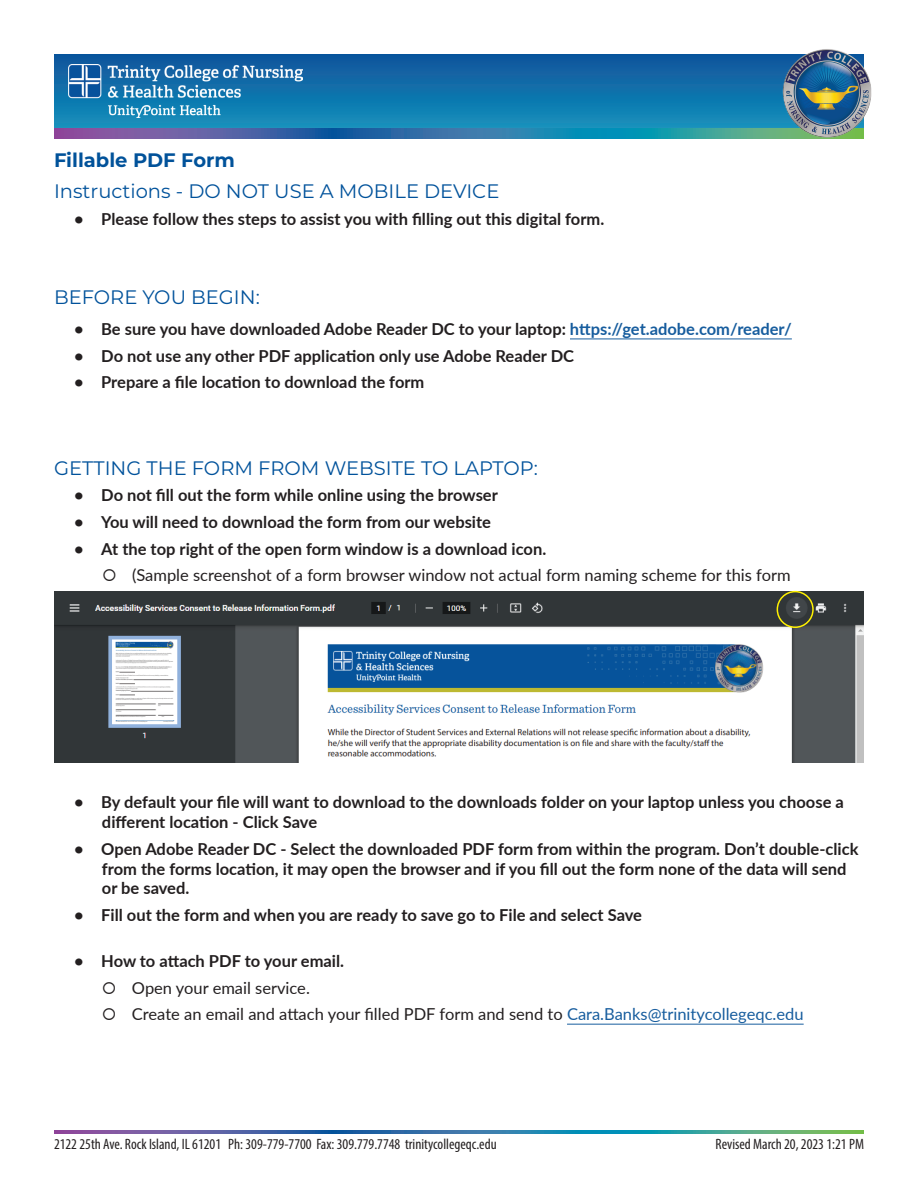
<style>
.page{position:relative;width:918px;height:1188px;background:#fff}
.page>*{position:absolute;margin:0;border:0;box-sizing:border-box;transform-origin:0 0}
.t1{font:19.5px "Montserrat";color:#01529b}
.t2{font:700 19.5px "Montserrat";color:#01529a}
.t3{font:700 16.5px/19.8px "Lato";color:#231f20}
.t4{font:16.5px/26.5px "Lato";color:#231f20}
.t5{font:condensed 15px "Myriad Pro";color:#231f20}
.s1{color:#175d9e}
</style>
<div class="page">
<svg style="left:54px;top:127px;width:729px;height:11px;background:#3b79a7"></svg>
<svg style="left:54px;top:1131px;width:810px;height:3px;background:#437d9e"></svg>
<div style="left:54px;top:54px;width:810px;height:73px;background:linear-gradient(to bottom,#10539b,#138fbb)"></div>
<img style="left:68px;top:65px;width:234px;height:53px">
<img style="left:783px;top:49px;width:88px;height:89px">
<hr style="left:567px;top:1024px;width:237px;height:1px;background:#175d9e">
<img style="left:54px;top:591px;width:810px;height:171px">
<hr style="left:570px;top:339px;width:222px;height:1px;background:#175d9e">
<div style="left:777px;top:591px;width:37px;height:37px;border:2px solid #fff101;border-radius:50%"></div>
<p class="t2" style="left:54px;top:146px;width:182px">Fillable PDF Form</p>
<p class="t1" style="left:54px;top:178px;width:447px">Instructions - DO NOT USE A MOBILE DEVICE</p>
<p class="t3" style="left:74px;top:208px;width:532px">• Please follow thes steps to assist you with filling out this digital form.</p>
<p class="t1" style="left:54px;top:284px;width:207px">BEFORE YOU BEGIN:</p>
<p class="t3" style="left:74px;top:318px;width:719px">• Be sure you have downloaded Adobe Reader DC to your laptop: <span class="s1">https://get.adobe.com/reader/</span></p>
<p class="t3" style="left:74px;top:345px;width:501px">• Do not use any other PDF application only use Adobe Reader DC</p>
<p class="t3" style="left:74px;top:372px;width:352px">• Prepare a file location to download the form</p>
<p class="t1" style="left:54px;top:454px;width:485px">GETTING THE FORM FROM WEBSITE TO LAPTOP:</p>
<p class="t3" style="left:74px;top:485px;width:425px">• Do not fill out the form while online using the browser</p>
<p class="t3" style="left:74px;top:511px;width:418px">• You will need to download the form from our website</p>
<p class="t3" style="left:74px;top:538px;width:474px">• At the top right of the open form window is a download icon.</p>
<p class="t4" style="left:132px;top:561px;width:660px">(Sample screenshot of a form browser window not actual form naming scheme for this form</p>
<p class="t3" style="left:102px;top:792px;width:743px;text-indent:-28px">• By default your file will want to download to the downloads folder on your laptop unless you choose a different location - Click Save</p>
<p class="t3" style="left:102px;top:838px;width:758px;text-indent:-28px">• Open Adobe Reader DC - Select the downloaded PDF form from within the program. Don’t double-click from the forms location, it may open the browser and if you fill out the form none of the data will send or be saved.</p>
<p class="t3" style="left:74px;top:904px;width:569px">• Fill out the form and when you are ready to save go to File and select Save</p>
<p class="t3" style="left:74px;top:951px;width:271px">• How to attach PDF to your email.</p>
<p class="t4" style="left:132px;top:974px;width:673px">Open your email service.<br>Create an email and attach your filled PDF form and send to <span class="s1">Cara.Banks@trinitycollegeqc.edu</span></p>
<p class="t5" style="left:54px;top:1135px;width:444px">2122 25th Ave. Rock Island, IL 61201 Ph: 309-779-7700 Fax: 309.779.7748 trinitycollegeqc.edu</p>
<p class="t5" style="left:716px;top:1135px;width:150px">Revised March 20, 2023 1:21 PM</p>
</div>
